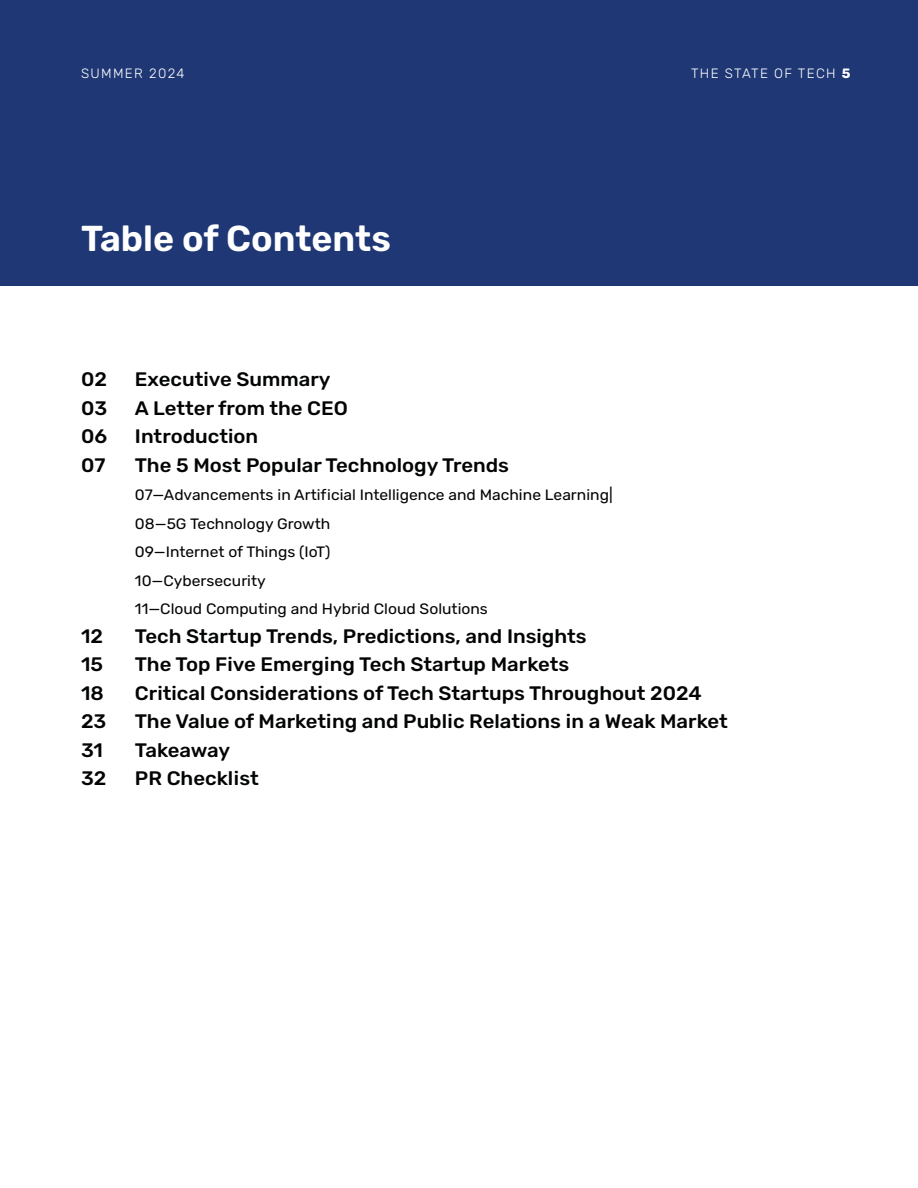
<style>
.page{position:relative;width:918px;height:1188px;background:#fff}
.page>*{position:absolute;margin:0;border:0;box-sizing:border-box;transform-origin:0 0}
.t1{font:600 36px "Rubik";color:#fff}
.t2{font:500 19.5px "Rubik";color:#030404;scale:1.04 1}
.t3{font:15px/28.5px "Rubik";color:#030404;scale:1.04 1}
.t4{font:300 13.5px "Rubik";letter-spacing:.1em;color:#fff}
.s1{font-weight:700}
</style>
<div class="page">
<div style="left:0;top:0;width:918px;height:285px;background:#1f3875"></div>
<p class="t4" style="left:81px;top:66px;width:105px">SUMMER 2024</p>
<h1 class="t1" style="left:81px;top:219px;width:311px">Table of Contents</h1>
<p class="t4" style="left:691px;top:66px;width:161px">THE STATE OF TECH <span class="s1">5</span></p>
<p class="t2" style="left:81px;top:369px;width:26px">02</p>
<p class="t2" style="left:135px;top:369px;width:190px">Executive Summary</p>
<p class="t2" style="left:81px;top:397px;width:27px">03</p>
<p class="t2" style="left:135px;top:397px;width:206px">A Letter from the CEO</p>
<p class="t2" style="left:81px;top:426px;width:27px">06</p>
<p class="t2" style="left:135px;top:426px;width:120px">Introduction</p>
<p class="t2" style="left:81px;top:454px;width:25px">07</p>
<p class="t2" style="left:135px;top:454px;width:361px">The 5 Most Popular Technology Trends</p>
<p class="t3" style="left:135px;top:481px;width:461px">07—Advancements in Artificial Intelligence and Machine Learning| 08—5G Technology Growth<br>09—Internet of Things (IoT)<br>10—Cybersecurity<br>11—Cloud Computing and Hybrid Cloud Solutions</p>
<p class="t2" style="left:81px;top:625px;width:23px">12</p>
<p class="t2" style="left:135px;top:625px;width:436px">Tech Startup Trends, Predictions, and Insights</p>
<p class="t2" style="left:81px;top:654px;width:23px">15</p>
<p class="t2" style="left:135px;top:654px;width:419px">The Top Five Emerging Tech Startup Markets</p>
<p class="t2" style="left:81px;top:682px;width:23px">18</p>
<p class="t2" style="left:135px;top:682px;width:546px">Critical Considerations of Tech Startups Throughout 2024</p>
<p class="t2" style="left:81px;top:711px;width:26px">23</p>
<p class="t2" style="left:135px;top:711px;width:571px">The Value of Marketing and Public Relations in a Weak Market</p>
<p class="t2" style="left:81px;top:739px;width:23px">31</p>
<p class="t2" style="left:135px;top:739px;width:93px">Takeaway</p>
<p class="t2" style="left:81px;top:768px;width:26px">32</p>
<p class="t2" style="left:135px;top:768px;width:121px">PR Checklist</p>
</div>
